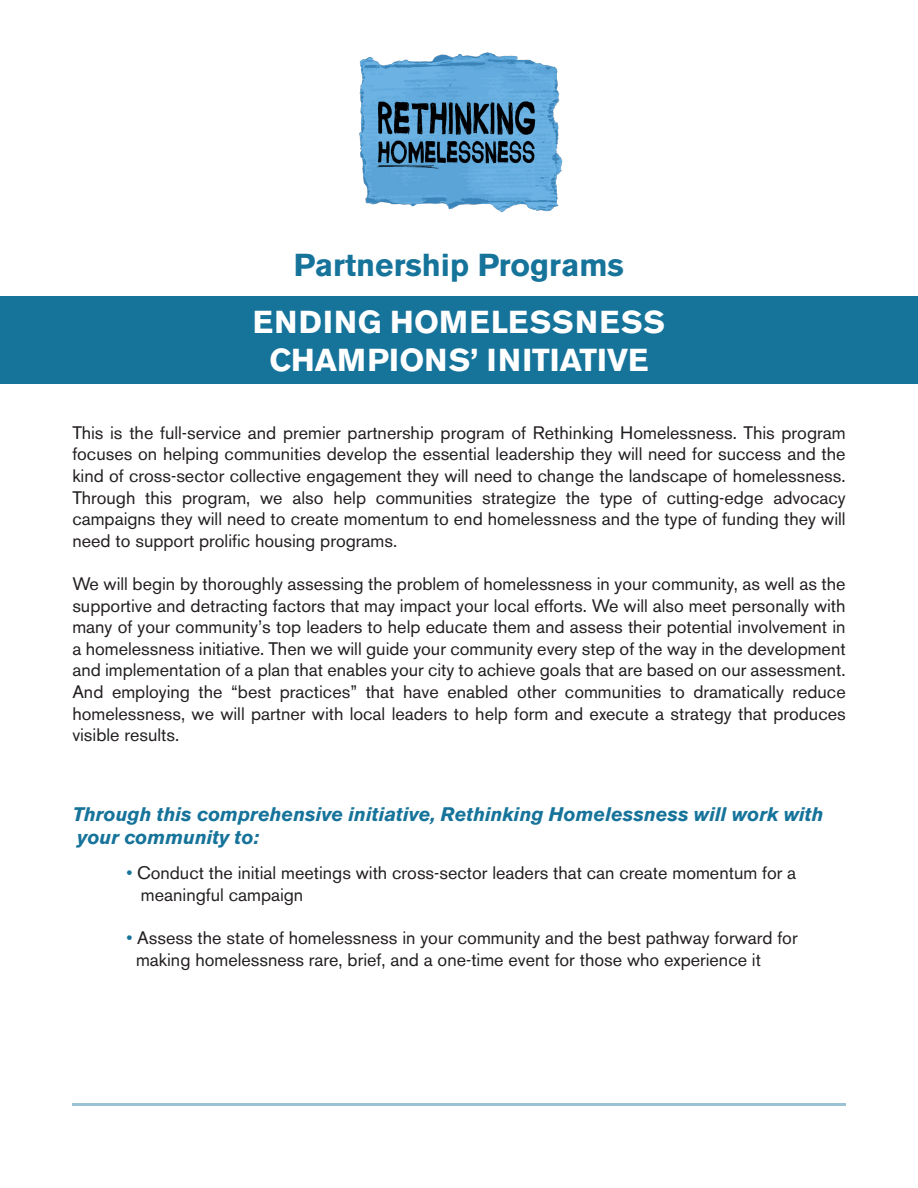
<style>
.page{position:relative;width:918px;height:1188px;background:#fff}
.page>*{position:absolute;margin:0;border:0;box-sizing:border-box;transform-origin:0 0}
.t1{font:700 31.5px "Akzidenz Grotesk BE";color:#fff}
.t2{font:700 31.5px "Akzidenz Grotesk BE";color:#16739a}
.t3{font:700 31.5px "Akzidenz Grotesk BE";letter-spacing:.04em;color:#fff}
.t4{font:italic 700 19.5px "Akzidenz Grotesk BE";color:#16739a}
.t5{font:18px/21.6px "Akzidenz Grotesk BE";color:#231f20;text-align:justify}
.s1{color:#16739a}
</style>
<div class="page">
<div style="left:0;top:297px;width:918px;height:87px;background:#16739a"></div>
<hr style="left:72px;top:1103px;width:774px;height:3px;background:#9ac1d4">
<img style="left:359px;top:52px;width:204px;height:160px">
<p class="t2" style="left:294px;top:246px;width:332px">Partnership Programs</p>
<p class="t3" style="left:253px;top:304px;width:414px">ENDING HOMELESSNESS</p>
<p class="t1" style="left:270px;top:342px;width:380px">CHAMPIONS’ INITIATIVE</p>
<p class="t5" style="left:72px;top:422px;width:775px">This is the full-service and premier partnership program of Rethinking Homelessness. This program focuses on helping communities develop the essential leadership they will need for success and the kind of cross-sector collective engagement they will need to change the landscape of homelessness.<br>Through this program, we also help communities strategize the type of cutting-edge advocacy campaigns they will need to create momentum to end homelessness and the type of funding they will need to support prolific housing programs.</p>
<p class="t5" style="left:72px;top:573px;width:775px">We will begin by thoroughly assessing the problem of homelessness in your community, as well as the supportive and detracting factors that may impact your local efforts. We will also meet personally with many of your community’s top leaders to help educate them and assess their potential involvement in a homelessness initiative. Then we will guide your community every step of the way in the development and implementation of a plan that enables your city to achieve goals that are based on our assessment.<br>And employing the “best practices” that have enabled other communities to dramatically reduce homelessness, we will partner with local leaders to help form and execute a strategy that produces visible results.</p>
<p class="t4" style="left:72px;top:802px;width:753px">Through this comprehensive initiative, Rethinking Homelessness will work with</p>
<p class="t4" style="left:78px;top:826px;width:183px">your community to:</p>
<p class="t5" style="left:126px;top:862px;width:671px"><span class="s1">•</span> Conduct the initial meetings with cross-sector leaders that can create momentum for a</p>
<p class="t5" style="left:141px;top:884px;width:164px">meaningful campaign</p>
<p class="t5" style="left:126px;top:927px;width:673px"><span class="s1">•</span> Assess the state of homelessness in your community and the best pathway forward for</p>
<p class="t5" style="left:136px;top:948px;width:626px">making homelessness rare, brief, and a one-time event for those who experience it</p>
</div>
